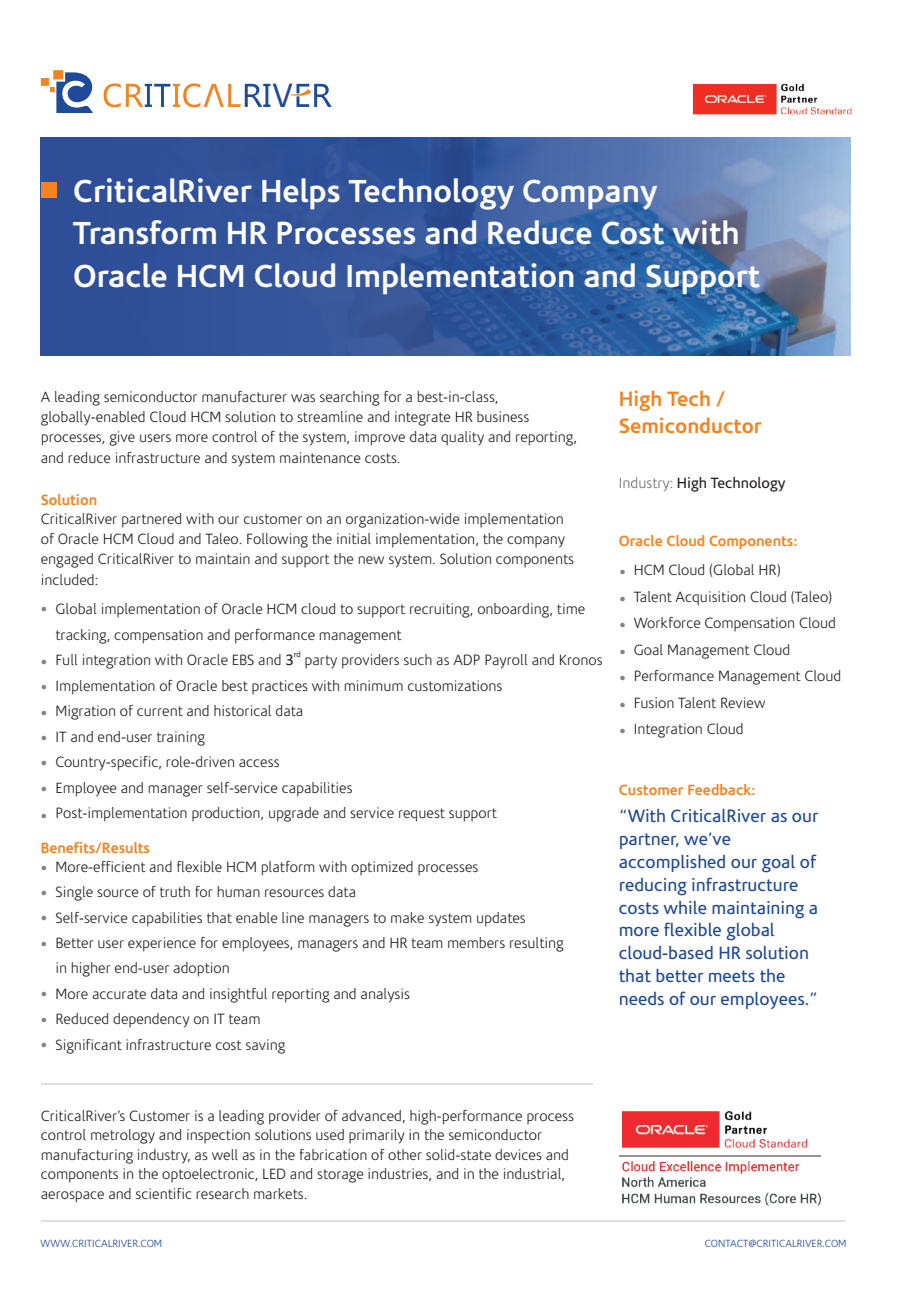
<style>
.page{position:relative;width:920px;height:1290px;background:#fff}
.page>*{position:absolute;margin:0;border:0;box-sizing:border-box;transform-origin:0 0}
.t1{font:700 32.25px/42.5px "Corisande";color:#fdfdfd}
.t2{font:31.8px "Verdana";color:#1e4999;scale:.94 1}
.t3{font:700 21px/26.8px "Corisande";color:#f58220}
.t4{font:18px/23px "Corisande";color:#1e4999}
.t5{font:300 15px/25.5px "Corisande";color:#231f20}
.t6{font:700 15px "Corisande";color:#f58220}
.t7{font:15px "Corisande";color:#231f20}
.t8{font:300 10.5px "Corisande";color:#1e4999}
.t9{font:10.5px "Arial";color:#818386}
.t10{font:10.5px "Arial";color:#808285}
.t11{font:8.25px "Calibri";color:#231f20}
.s1{font-family:"Calibri";font-weight:400;font-size:16.5px}
.s2{font-weight:300;color:#6c6d70}
.s3{font-family:"Arial";font-weight:400;font-size:10.5px;color:#818386}
</style>
<div class="page">
<img style="left:41px;top:138px;width:810px;height:217px">
<img style="left:619px;top:1112px;width:201px;height:93px">
<svg style="left:41px;top:70px;width:52px;height:43px"></svg>
<svg style="left:104px;top:83px;width:166px;height:24px"></svg>
<svg style="left:291px;top:84px;width:41px;height:23px"></svg>
<hr style="left:41px;top:1220px;width:805px;height:2px;background:#dfe1e1">
<hr style="left:41px;top:1083px;width:552px;height:1px;background:#dfe1e1">
<div style="left:41px;top:182px;width:15px;height:15px;background:#f58320"></div>
<img style="left:692px;top:83px;width:160px;height:32px">
<h2 class="t2" style="left:272px;top:73px;width:23px">V</h2>
<h1 class="t1" style="left:73px;top:170px;width:689px">CriticalRiver Helps Technology Company<br>Transform HR Processes and Reduce Cost with<br>Oracle HCM Cloud Implementation and Support</h1>
<p class="t5" style="left:41px;top:387px;width:538px;line-height:20.2px">A leading semiconductor manufacturer was searching for a best-in-class, globally-enabled Cloud HCM solution to streamline and integrate HR business processes, give users more control of the system, improve data quality and reporting, and reduce infrastructure and system maintenance costs.</p>
<p class="t6" style="left:41px;top:491px;width:58px">Solution</p>
<p class="t5" style="left:41px;top:509px;width:535px;line-height:20.1px">CriticalRiver partnered with our customer on an organization-wide implementation of Oracle HCM Cloud and Taleo. Following the initial implementation, the company engaged CriticalRiver to maintain and support the new system. Solution components included:</p>
<p class="t10" style="left:41px;top:601px;width:8px">●</p>
<p class="t5" style="left:56px;top:597px;width:531px">Global implementation of Oracle HCM cloud to support recruiting, onboarding, time</p>
<p class="t5" style="left:56px;top:622px;width:348px">tracking, compensation and performance management</p>
<p class="t5" style="left:305px;top:648px;width:300px">party providers such as ADP Payroll and Kronos</p>
<p class="t11" style="left:294px;top:648px;width:9px">rd</p>
<p class="t5" style="left:56px;top:648px;width:448px">Full integration with Oracle EBS and <span class="s1">3<br></span>Implementation of Oracle best practices with minimum customizations Migration of current and historical data<br>IT and end-user training<br>Country-specific, role-driven access<br>Employee and manager self-service capabilities<br>Post-implementation production, upgrade and service request support</p>
<p class="t9" style="left:41px;top:654px;width:8px">●</p>
<p class="t9" style="left:41px;top:679px;width:8px">●</p>
<p class="t9" style="left:41px;top:705px;width:8px">●</p>
<p class="t9" style="left:41px;top:730px;width:8px">●</p>
<p class="t9" style="left:41px;top:755px;width:8px">●</p>
<p class="t9" style="left:41px;top:781px;width:8px">●</p>
<p class="t9" style="left:41px;top:808px;width:8px">●</p>
<p class="t6" style="left:41px;top:839px;width:111px">Benefits/Results</p>
<p class="t9" style="left:41px;top:860px;width:8px">●</p>
<p class="t9" style="left:41px;top:885px;width:8px">●</p>
<p class="t9" style="left:41px;top:910px;width:8px">●</p>
<p class="t9" style="left:41px;top:936px;width:8px">●</p>
<p class="t9" style="left:41px;top:986px;width:8px">●</p>
<p class="t9" style="left:41px;top:1012px;width:8px">●</p>
<p class="t9" style="left:41px;top:1037px;width:8px">●</p>
<p class="t5" style="left:56px;top:854px;width:510px">More-efficient and flexible HCM platform with optimized processes<br>Single source of truth for human resources data<br>Self-service capabilities that enable line managers to make system updates Better user experience for employees, managers and HR team members resulting in higher end-user adoption<br>More accurate data and insightful reporting and analysis<br>Reduced dependency on IT team<br>Significant infrastructure cost saving</p>
<h3 class="t3" style="left:619px;top:386px;width:144px">High Tech /<br>Semiconductor</h3>
<p class="t7" style="left:619px;top:475px;width:168px"><span class="s2">Industry:</span> High Technology</p>
<p class="t6" style="left:619px;top:533px;width:180px">Oracle Cloud Components:</p>
<p class="t5" style="left:634px;top:558px;width:209px;line-height:26.5px;text-indent:-14px"><span class="s3">●</span> HCM Cloud (Global HR)<br>Talent Acquisition Cloud (Taleo)<br>Workforce Compensation Cloud<br>Goal Management Cloud<br>Performance Management Cloud<br>Fusion Talent Review<br>Integration Cloud</p>
<p class="t9" style="left:619px;top:591px;width:8px">●</p>
<p class="t9" style="left:619px;top:617px;width:8px">●</p>
<p class="t9" style="left:619px;top:644px;width:8px">●</p>
<p class="t9" style="left:619px;top:670px;width:8px">●</p>
<p class="t9" style="left:619px;top:697px;width:8px">●</p>
<p class="t9" style="left:619px;top:723px;width:8px">●</p>
<p class="t6" style="left:619px;top:781px;width:138px">Customer Feedback:</p>
<p class="t4" style="left:619px;top:805px;width:201px">“With CriticalRiver as our partner, we’ve accomplished our goal of reducing infrastructure costs while maintaining a more flexible global cloud-based HR solution that better meets the needs of our employees.”</p>
<p class="t5" style="left:41px;top:1106px;width:535px;line-height:19.5px">CriticalRiver’s Customer is a leading provider of advanced, high-performance process control metrology and inspection solutions used primarily in the semiconductor manufacturing industry, as well as in the fabrication of other solid-state devices and components in the optoelectronic, LED and storage industries, and in the industrial, aerospace and scientific research markets.</p>
<p class="t8" style="left:41px;top:1238px;width:123px">WWW.CRITICALRIVER.COM</p>
<p class="t8" style="left:705px;top:1238px;width:143px">CONTACT@CRITICALRIVER.COM</p>
</div>
